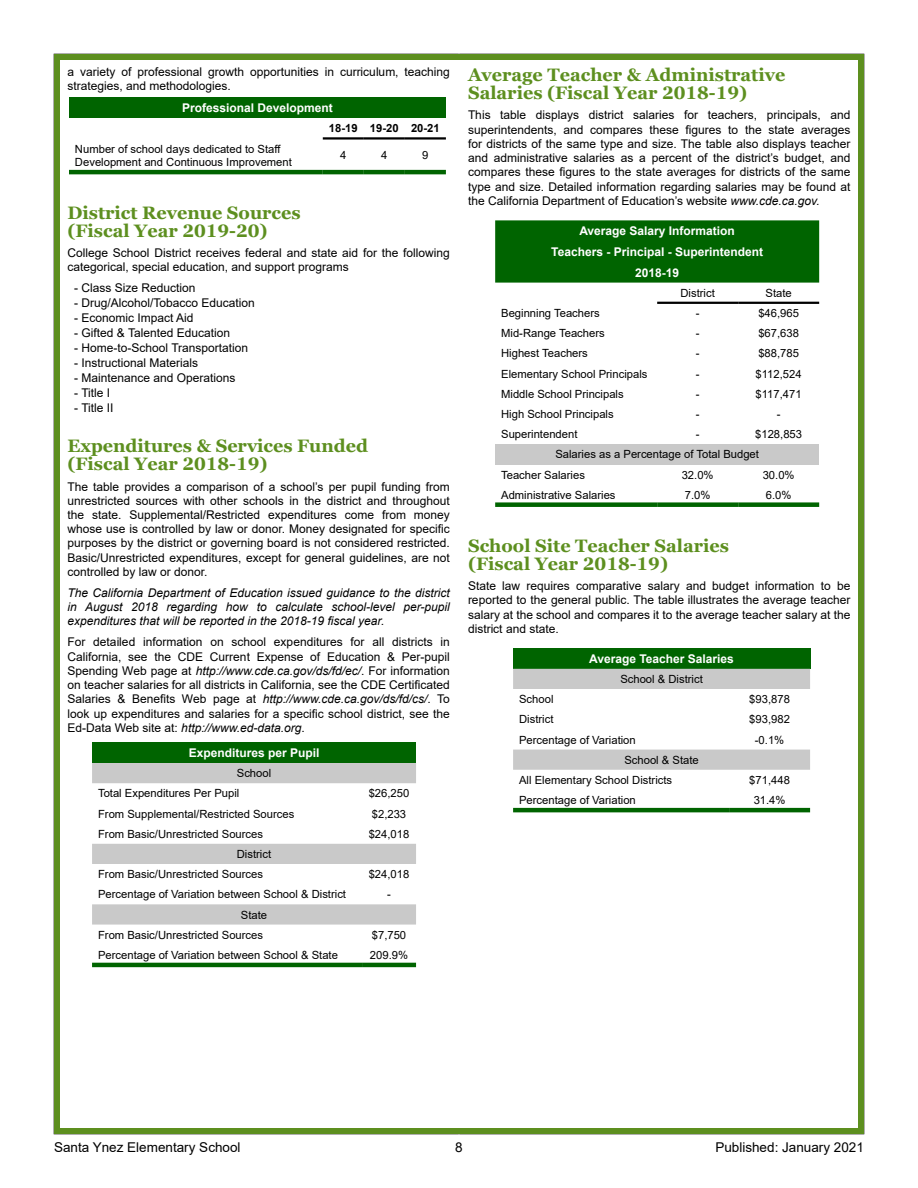
<style>
.page{position:relative;width:918px;height:1188px;background:#fff}
.page>*{position:absolute;margin:0;border:0;box-sizing:border-box;transform-origin:0 0}
.t1{font:700 18px/18px "Georgia";color:#5d8f1f}
.t2{font:13.5px "Arial";color:#000}
.t3{font:12px/14.2px "Arial";color:#000;text-align:justify}
.t4{font:italic 12px/14.2px "Arial";color:#000;text-align:justify}
.t5{font:700 12px/20.7px "Arial";color:#fff;text-align:center}
.t6{font:11.25px/20.2px "Arial";color:#000}
.t7{font:700 11.25px "Arial";color:#000}
.s1{font-style:italic}
</style>
<div class="page">
<div style="left:54px;top:54px;width:810px;height:1080px;border:6px solid #5d8f1f"></div>
<div style="left:92px;top:742px;width:324px;height:21px;background:#006400"></div>
<svg style="left:92px;top:763px;width:324px;height:162px"></svg>
<hr style="left:92px;top:963px;width:270px;height:4px;background:#006400">
<hr style="left:362px;top:963px;width:54px;height:4px;background:#006400">
<div style="left:495px;top:220px;width:324px;height:63px;background:#006400"></div>
<div style="left:495px;top:444px;width:324px;height:20px;background:#c9c9c9"></div>
<hr style="left:738px;top:302px;width:81px;height:2px;background:#000">
<hr style="left:657px;top:302px;width:81px;height:2px;background:#000">
<div style="left:495px;top:502px;width:162px;height:5px;background:#006400"></div>
<div style="left:657px;top:502px;width:81px;height:5px;background:#006400"></div>
<div style="left:738px;top:502px;width:81px;height:5px;background:#006400"></div>
<div style="left:513px;top:648px;width:297px;height:21px;background:#006400"></div>
<svg style="left:513px;top:669px;width:297px;height:101px"></svg>
<hr style="left:513px;top:808px;width:216px;height:4px;background:#006400">
<hr style="left:729px;top:808px;width:81px;height:4px;background:#006400">
<div style="left:69px;top:98px;width:377px;height:20px;background:#006400"></div>
<hr style="left:405px;top:137px;width:41px;height:3px;background:#000">
<hr style="left:364px;top:137px;width:41px;height:3px;background:#000">
<hr style="left:323px;top:137px;width:41px;height:3px;background:#000">
<hr style="left:69px;top:170px;width:254px;height:4px;background:#006400">
<hr style="left:323px;top:170px;width:41px;height:4px;background:#006400">
<hr style="left:364px;top:170px;width:41px;height:4px;background:#006400">
<hr style="left:405px;top:170px;width:41px;height:4px;background:#006400">
<p class="t3" style="left:68px;top:65px;width:384px">a variety of professional growth opportunities in curriculum, teaching strategies, and methodologies.</p>
<p class="t5" style="left:182px;top:98px;width:152px">Professional Development</p>
<p class="t7" style="left:329px;top:121px;width:112px">18-19 19-20 20-21</p>
<p class="t6" style="left:75px;top:142px;width:218px;line-height:13.5px">Number of school days dedicated to Staff<br>Development and Continuous Improvement</p>
<p class="t6" style="left:340px;top:145px;width:8px">4</p>
<p class="t6" style="left:381px;top:145px;width:8px">4</p>
<p class="t6" style="left:422px;top:145px;width:8px">9</p>
<h1 class="t1" style="left:68px;top:204px;width:235px">District Revenue Sources (Fiscal Year 2019-20)</h1>
<p class="t3" style="left:68px;top:246px;width:384px">College School District receives federal and state aid for the following categorical, special education, and support programs</p>
<p class="t3" style="left:74px;top:281px;width:123px">- Class Size Reduction</p>
<p class="t3" style="left:74px;top:296px;width:182px">- Drug/Alcohol/Tobacco Education</p>
<p class="t3" style="left:74px;top:311px;width:121px">- Economic Impact Aid</p>
<p class="t3" style="left:74px;top:326px;width:157px">- Gifted &amp; Talented Education</p>
<p class="t3" style="left:74px;top:341px;width:176px">- Home-to-School Transportation</p>
<p class="t3" style="left:74px;top:356px;width:126px">- Instructional Materials</p>
<p class="t3" style="left:74px;top:371px;width:163px">- Maintenance and Operations</p>
<p class="t3" style="left:74px;top:386px;width:38px">- Title I</p>
<p class="t3" style="left:74px;top:401px;width:41px">- Title II</p>
<h1 class="t1" style="left:68px;top:437px;width:302px">Expenditures &amp; Services Funded (Fiscal Year 2018-19)</h1>
<p class="t3" style="left:68px;top:479px;width:384px">The table provides a comparison of a school’s per pupil funding from unrestricted sources with other schools in the district and throughout the state. Supplemental/Restricted expenditures come from money whose use is controlled by law or donor. Money designated for specific purposes by the district or governing board is not considered restricted.<br>Basic/Unrestricted expenditures, except for general guidelines, are not controlled by law or donor.</p>
<p class="t4" style="left:68px;top:586px;width:384px">The California Department of Education issued guidance to the district in August 2018 regarding how to calculate school-level per-pupil expenditures that will be reported in the 2018-19 fiscal year.</p>
<p class="t3" style="left:68px;top:635px;width:384px">For detailed information on school expenditures for all districts in California, see the CDE Current Expense of Education &amp; Per-pupil Spending Web page at <span class="s1">http://www.cde.ca.gov/ds/fd/ec/</span>. For information on teacher salaries for all districts in California, see the CDE Certificated Salaries &amp; Benefits Web page at <span class="s1">http://www.cde.ca.gov/ds/fd/cs/</span>. To look up expenditures and salaries for a specific school district, see the Ed-Data Web site at: <span class="s1">http://www.ed-data.org</span>.</p>
<p class="t5" style="left:189px;top:743px;width:132px">Expenditures per Pupil</p>
<p class="t6" style="left:98px;top:763px;width:175px;text-indent:139px">School<br>Total Expenditures Per Pupil</p>
<p class="t6" style="left:369px;top:783px;width:42px">$26,250</p>
<p class="t6" style="left:98px;top:803px;width:198px">From Supplemental/Restricted Sources</p>
<p class="t6" style="left:372px;top:803px;width:36px">$2,233</p>
<p class="t6" style="left:98px;top:824px;width:167px">From Basic/Unrestricted Sources</p>
<p class="t6" style="left:369px;top:824px;width:42px">$24,018</p>
<p class="t6" style="left:98px;top:844px;width:175px;text-indent:139px">District<br>From Basic/Unrestricted Sources</p>
<p class="t6" style="left:369px;top:864px;width:42px">$24,018</p>
<p class="t6" style="left:98px;top:884px;width:250px">Percentage of Variation between School &amp; District</p>
<p class="t6" style="left:387px;top:884px;width:5px">-</p>
<p class="t6" style="left:98px;top:904px;width:171px;text-indent:143px">State<br>From Basic/Unrestricted Sources</p>
<p class="t6" style="left:372px;top:925px;width:36px">$7,750</p>
<p class="t6" style="left:98px;top:945px;width:241px">Percentage of Variation between School &amp; State</p>
<p class="t6" style="left:370px;top:945px;width:40px">209.9%</p>
<h1 class="t1" style="left:468px;top:66px;width:319px">Average Teacher &amp; Administrative<br>Salaries (Fiscal Year 2018-19)</h1>
<p class="t3" style="left:468px;top:108px;width:384px">This table displays district salaries for teachers, principals, and superintendents, and compares these figures to the state averages for districts of the same type and size. The table also displays teacher and administrative salaries as a percent of the district’s budget, and compares these figures to the state averages for districts of the same type and size. Detailed information regarding salaries may be found at the California Department of Education’s website <span class="s1">www.cde.ca.gov.</span></p>
<p class="t5" style="left:551px;top:221px;width:213px">Average Salary Information<br>Teachers - Principal - Superintendent<br>2018-19</p>
<p class="t6" style="left:681px;top:283px;width:36px">District</p>
<p class="t6" style="left:766px;top:283px;width:28px">State</p>
<p class="t6" style="left:501px;top:303px;width:100px">Beginning Teachers</p>
<p class="t6" style="left:696px;top:303px;width:5px">-</p>
<p class="t6" style="left:758px;top:303px;width:42px">$46,965</p>
<p class="t6" style="left:501px;top:323px;width:105px">Mid-Range Teachers</p>
<p class="t6" style="left:696px;top:323px;width:5px">-</p>
<p class="t6" style="left:758px;top:323px;width:42px">$67,638</p>
<p class="t6" style="left:501px;top:343px;width:88px">Highest Teachers</p>
<p class="t6" style="left:696px;top:343px;width:5px">-</p>
<p class="t6" style="left:758px;top:343px;width:42px">$88,785</p>
<p class="t6" style="left:501px;top:363px;width:148px">Elementary School Principals</p>
<p class="t6" style="left:696px;top:363px;width:5px">-</p>
<p class="t6" style="left:756px;top:363px;width:48px">$112,524</p>
<p class="t6" style="left:501px;top:384px;width:124px">Middle School Principals</p>
<p class="t6" style="left:696px;top:384px;width:5px">-</p>
<p class="t6" style="left:756px;top:384px;width:48px">$117,471</p>
<p class="t6" style="left:501px;top:404px;width:114px">High School Principals</p>
<p class="t6" style="left:696px;top:404px;width:5px">-</p>
<p class="t6" style="left:777px;top:404px;width:5px">-</p>
<p class="t6" style="left:501px;top:424px;width:78px">Superintendent</p>
<p class="t6" style="left:696px;top:424px;width:5px">-</p>
<p class="t6" style="left:755px;top:424px;width:48px">$128,853</p>
<p class="t6" style="left:555px;top:444px;width:205px">Salaries as a Percentage of Total Budget</p>
<p class="t6" style="left:501px;top:464px;width:85px">Teacher Salaries</p>
<p class="t6" style="left:682px;top:464px;width:33px">32.0%</p>
<p class="t6" style="left:763px;top:464px;width:33px">30.0%</p>
<p class="t6" style="left:501px;top:485px;width:116px">Administrative Salaries</p>
<p class="t6" style="left:685px;top:485px;width:27px">7.0%</p>
<p class="t6" style="left:766px;top:485px;width:27px">6.0%</p>
<h1 class="t1" style="left:468px;top:537px;width:263px">School Site Teacher Salaries (Fiscal Year 2018-19)</h1>
<p class="t3" style="left:468px;top:579px;width:384px">State law requires comparative salary and budget information to be reported to the general public. The table illustrates the average teacher salary at the school and compares it to the average teacher salary at the district and state.</p>
<p class="t5" style="left:589px;top:648px;width:146px">Average Teacher Salaries</p>
<p class="t6" style="left:620px;top:669px;width:84px">School &amp; District</p>
<p class="t6" style="left:519px;top:689px;width:36px">School</p>
<p class="t6" style="left:749px;top:689px;width:42px">$93,878</p>
<p class="t6" style="left:519px;top:709px;width:36px">District</p>
<p class="t6" style="left:749px;top:709px;width:42px">$93,982</p>
<p class="t6" style="left:519px;top:729px;width:118px">Percentage of Variation</p>
<p class="t6" style="left:755px;top:729px;width:31px">-0.1%</p>
<p class="t6" style="left:519px;top:750px;width:181px;text-indent:105px">School &amp; State<br>All Elementary School Districts</p>
<p class="t6" style="left:749px;top:770px;width:42px">$71,448</p>
<p class="t6" style="left:519px;top:790px;width:118px">Percentage of Variation</p>
<p class="t6" style="left:754px;top:790px;width:33px">31.4%</p>
<p class="t2" style="left:54px;top:1138px;width:188px">Santa Ynez Elementary School</p>
<p class="t2" style="left:455px;top:1138px;width:9px">8</p>
<p class="t2" style="left:715px;top:1138px;width:150px">Published: January 2021</p>
</div>
